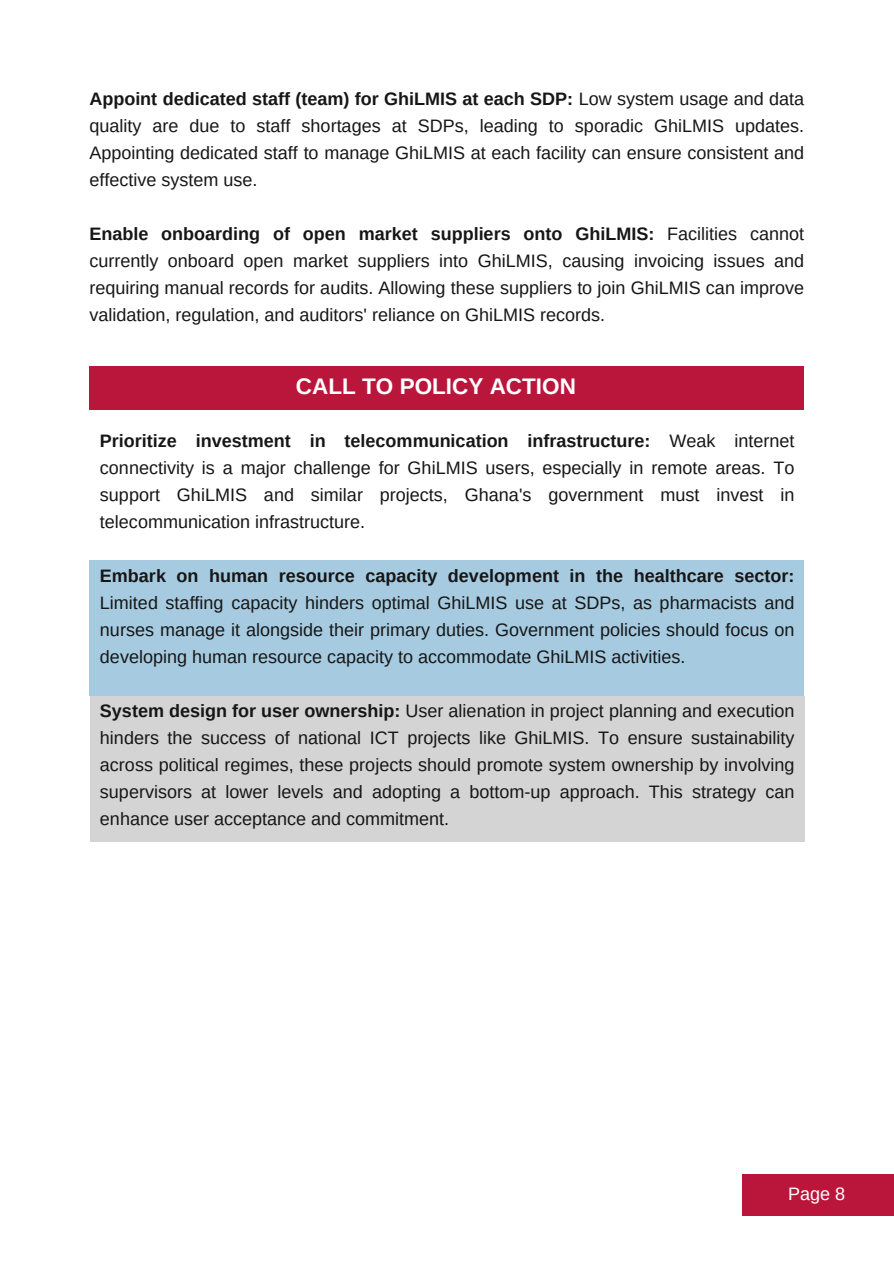
<style>
.page{position:relative;width:894px;height:1264px;background:#fff}
.page>*{position:absolute;margin:0;border:0;box-sizing:border-box;transform-origin:0 0}
.t1{font:700 22.5px "Arimo";color:#fff}
.t2{font:18px/27px "Arimo";color:#161616;text-align:justify}
.t3{font:18px "Arimo";color:#fff}
.s1{font-weight:700}
</style>
<div class="page">
<div style="left:742px;top:1174px;width:151px;height:42px;background:#ba163b"></div>
<div style="left:89px;top:365px;width:715px;height:45px;background:#ba163b"></div>
<div style="left:89px;top:560px;width:714px;height:135px;background:#a6cbe0"></div>
<div style="left:90px;top:695px;width:714px;height:146px;background:#d4d4d4"></div>
<p class="t2" style="left:89px;top:85px;width:716px"><span class="s1">Appoint dedicated staff (team) for GhiLMIS at each SDP:</span> Low system usage and data quality are due to staff shortages at SDPs, leading to sporadic GhiLMIS updates.<br>Appointing dedicated staff to manage GhiLMIS at each facility can ensure consistent and effective system use.</p>
<h1 class="t2" style="left:89px;top:220px;width:716px"><span class="s1">Enable onboarding of open market suppliers onto GhiLMIS:</span> Facilities cannot currently onboard open market suppliers into GhiLMIS, causing invoicing issues and requiring manual records for audits. Allowing these suppliers to join GhiLMIS can improve validation, regulation, and auditors' reliance on GhiLMIS records.</h1>
<p class="t1" style="left:296px;top:374px;width:281px">CALL TO POLICY ACTION</p>
<p class="t2" style="left:100px;top:427px;width:695px"><span class="s1">Prioritize investment in telecommunication infrastructure:</span> Weak internet connectivity is a major challenge for GhiLMIS users, especially in remote areas. To support GhiLMIS and similar projects, Ghana's government must invest in telecommunication infrastructure.</p>
<p class="t2" style="left:100px;top:562px;width:695px"><span class="s1">Embark on human resource capacity development in the healthcare sector:<br></span>Limited staffing capacity hinders optimal GhiLMIS use at SDPs, as pharmacists and nurses manage it alongside their primary duties. Government policies should focus on developing human resource capacity to accommodate GhiLMIS activities.</p>
<p class="t2" style="left:100px;top:697px;width:695px"><span class="s1">System design for user ownership:</span> User alienation in project planning and execution hinders the success of national ICT projects like GhiLMIS. To ensure sustainability across political regimes, these projects should promote system ownership by involving supervisors at lower levels and adopting a bottom-up approach. This strategy can enhance user acceptance and commitment.</p>
<p class="t3" style="left:788px;top:1183px;width:59px">Page 8</p>
</div>
